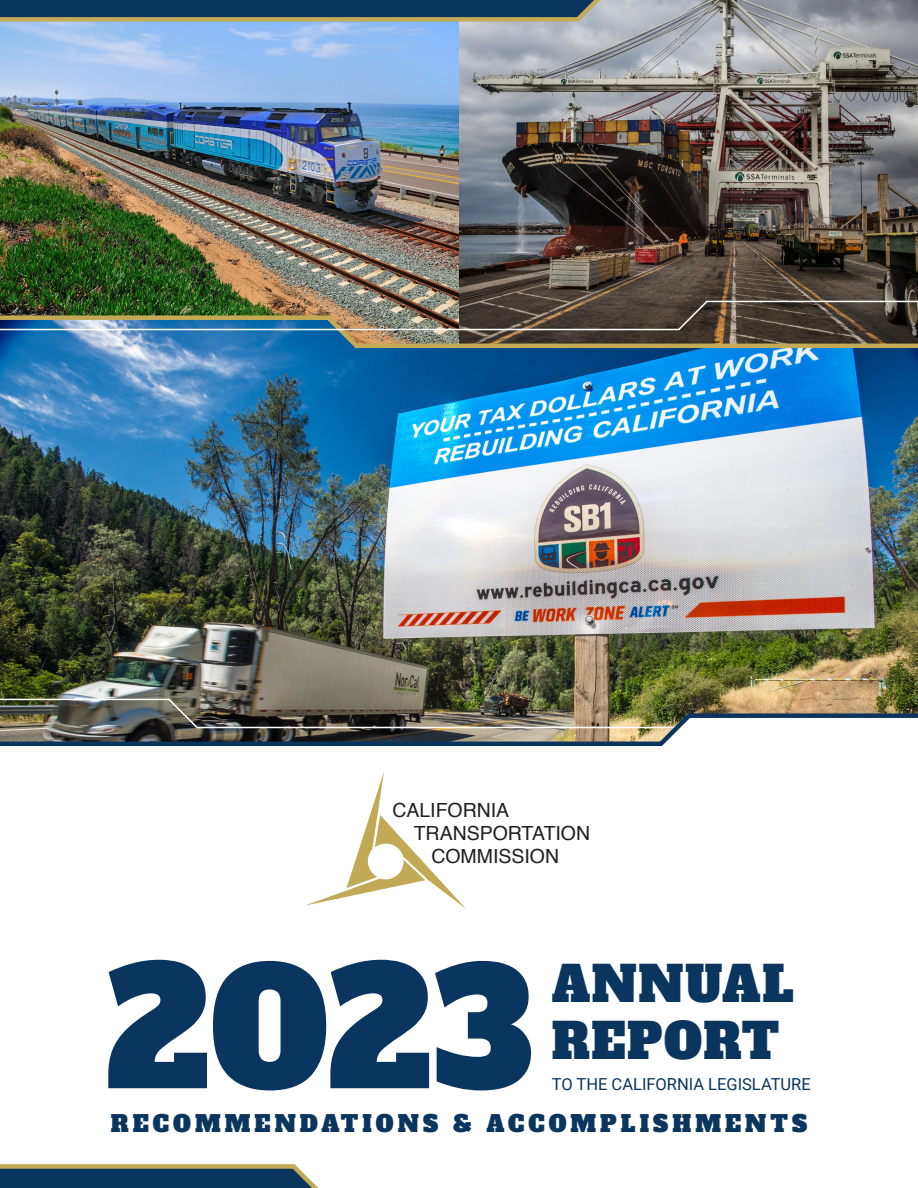
<style>
.page{position:relative;width:918px;height:1188px;background:#fff}
.page>*{position:absolute;margin:0;border:0;box-sizing:border-box;transform-origin:0 0}
.t1{font:160.8px "Alfa Slab One";color:#0a355e}
.t2{font:48px/57.6px "Alfa Slab One";letter-spacing:.03em;color:#0a355e}
.t3{font:22.5px "Alfa Slab One";letter-spacing:.18em;color:#0a355e}
.t4{font:19.5px "Helvetica";color:#231f20}
.t5{font:16.5px "Roboto";color:#0a355e}
</style>
<div class="page">
<img style="left:459px;top:24px;width:459px;height:276px">
<img style="left:0;top:24px;width:459px;height:276px">
<img style="left:0;top:331px;width:918px;height:367px">
<svg style="left:0;top:0;width:918px;height:24px;background:#5d717e"></svg>
<img style="left:0;top:698px;width:918px;height:13px">
<img style="left:0;top:300px;width:918px;height:31px">
<img style="left:0;top:711px;width:918px;height:35px">
<svg style="left:0;top:1164px;width:319px;height:24px;background:#385464"></svg>
<svg style="left:305px;top:772px;width:161px;height:137px"></svg>
<p class="t4" style="left:392px;top:795px;width:118px">CALIFORNIA</p>
<p class="t4" style="left:414px;top:818px;width:178px">TRANSPORTATION</p>
<p class="t4" style="left:431px;top:842px;width:129px">COMMISSION</p>
<p class="t1" style="left:106px;top:889px;width:428px">2023</p>
<p class="t2" style="left:552px;top:951px;width:243px">ANNUAL<br>REPORT</p>
<p class="t5" style="left:552px;top:1073px;width:260px">TO THE CALIFORNIA LEGISLATURE</p>
<p class="t3" style="left:111px;top:1104px;width:698px">RECOMMENDATIONS &amp; ACCOMPLISHMENTS</p>
</div>
